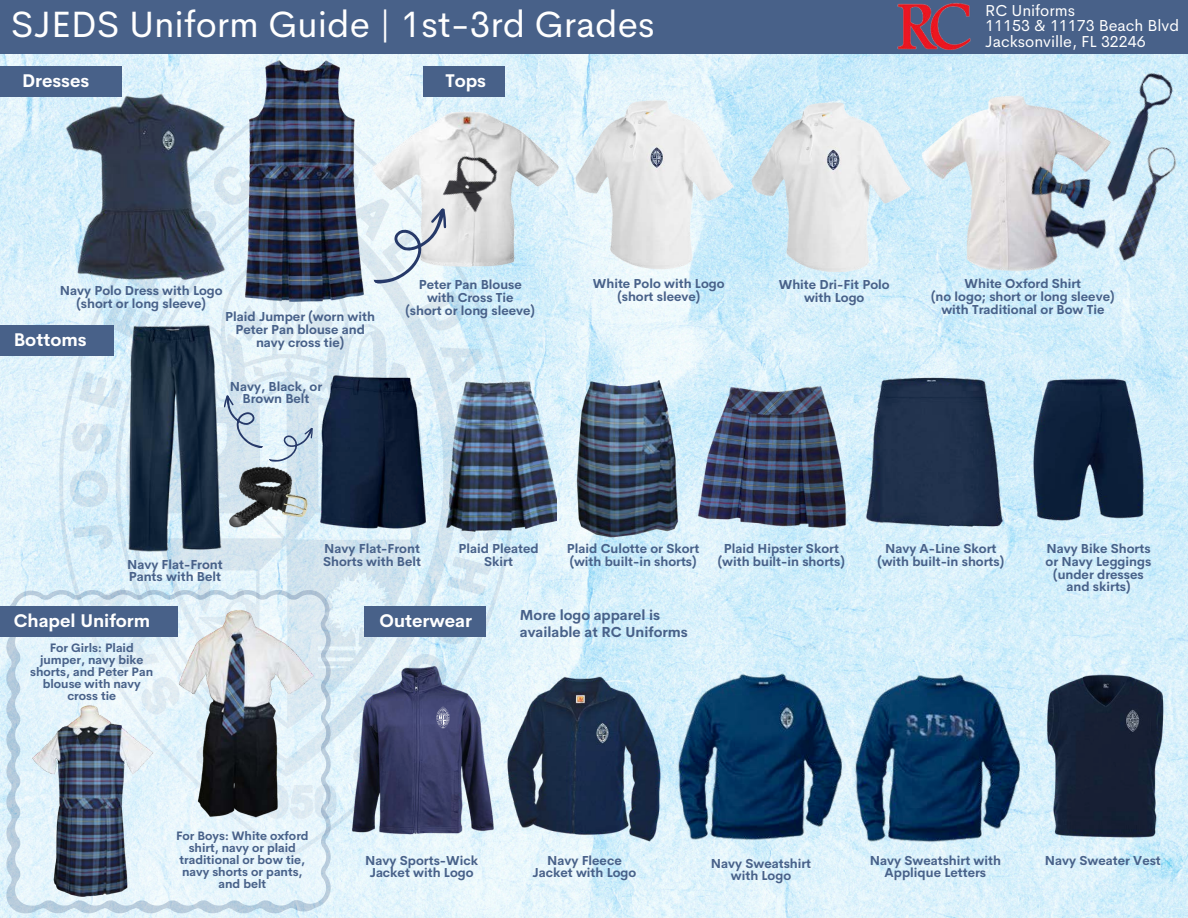
<style>
.page{position:relative;width:1188px;height:918px;background:#fff}
.page>*{position:absolute;margin:0;border:0;box-sizing:border-box;transform-origin:0 0}
.t1{font:36.75px "Cerebri Sans";color:#fff}
.t2{font:700 18px "Cerebri Sans";color:#fff}
.t3{font:15.9px/15.8px "Cerebri Sans";color:#fff}
.t4{font:700 14.25px/16.8px "Cerebri Sans";color:#486189}
.t5{font:700 12.75px/12.8px "Cerebri Sans";color:#486189;text-align:center}
.t6{font:700 12px/12px "Cerebri Sans";color:#486189;text-align:center}
</style>
<div class="page">
<img style="left:0;top:54px;width:1188px;height:864px">
<svg style="left:59px;top:95px;width:457px;height:763px;fill:#e0f3fb"></svg>
<svg style="left:149px;top:549px;width:274px;height:180px"></svg>
<svg style="left:196px;top:572px;width:14px;height:18px"></svg>
<svg style="left:354px;top:579px;width:7px;height:15px"></svg>
<svg style="left:331px;top:601px;width:9px;height:8px"></svg>
<svg style="left:354px;top:624px;width:5px;height:11px"></svg>
<svg style="left:337px;top:619px;width:8px;height:11px"></svg>
<svg style="left:447px;top:556px;width:45px;height:40px"></svg>
<svg style="left:432px;top:605px;width:41px;height:41px"></svg>
<svg style="left:89px;top:587px;width:70px;height:3px"></svg>
<svg style="left:331px;top:783px;width:6px;height:38px"></svg>
<img style="left:503px;top:374px;width:54px;height:157px">
<img style="left:694px;top:377px;width:155px;height:157px">
<img style="left:1023px;top:360px;width:124px;height:171px">
<img style="left:862px;top:363px;width:144px;height:179px">
<img style="left:504px;top:662px;width:161px;height:195px">
<img style="left:674px;top:651px;width:174px;height:222px">
<img style="left:846px;top:653px;width:185px;height:222px">
<div style="left:364px;top:606px;width:122px;height:31px;background:#486189"></div>
<img style="left:350px;top:662px;width:144px;height:175px">
<svg style="left:375px;top:652px;width:75px;height:77px"></svg>
<img style="left:574px;top:374px;width:107px;height:167px">
<div style="left:0;top:0;width:1188px;height:54px;background:#486189"></div>
<svg style="left:6px;top:597px;width:316px;height:316px"></svg>
<svg style="left:10px;top:590px;width:321px;height:320px;fill:#e3f4fb"></svg>
<div style="left:0;top:606px;width:178px;height:31px;background:#486189"></div>
<img style="left:164px;top:592px;width:156px;height:234px">
<div style="left:0;top:325px;width:113px;height:31px;background:#486189"></div>
<img style="left:28px;top:698px;width:127px;height:204px">
<img style="left:897px;top:3px;width:74px;height:47px">
<img style="left:113px;top:549px;width:117px;height:9px">
<div style="left:423px;top:66px;width:81px;height:31px;background:#486189"></div>
<img style="left:245px;top:61px;width:120px;height:71px">
<img style="left:65px;top:92px;width:161px;height:192px">
<img style="left:370px;top:96px;width:193px;height:182px">
<img style="left:563px;top:80px;width:181px;height:207px">
<img style="left:739px;top:81px;width:182px;height:208px">
<div style="left:0;top:66px;width:122px;height:31px;background:#486189"></div>
<svg style="left:70px;top:132px;width:433px;height:417px"></svg>
<img style="left:906px;top:81px;width:229px;height:205px">
<img style="left:1024px;top:158px;width:64px;height:60px">
<img style="left:1108px;top:210px;width:78px;height:59px">
<img style="left:1037px;top:206px;width:77px;height:49px">
<img style="left:1088px;top:66px;width:98px;height:144px">
<img style="left:1031px;top:660px;width:155px;height:200px">
<p class="t1" style="left:11px;top:0;width:646px">SJEDS Uniform Guide | 1st-3rd Grades</p>
<p class="t2" style="left:22px;top:69px;width:69px">Dresses</p>
<p class="t2" style="left:445px;top:69px;width:42px">Tops</p>
<p class="t3" style="left:985px;top:2px;width:195px">RC Uniforms<br>11153 &amp; 11173 Beach Blvd<br>Jacksonville, FL 32246</p>
<p class="t5" style="left:60px;top:284px;width:164px">Navy Polo Dress with Logo (short or long sleeve)</p>
<h4 class="t5" style="left:225px;top:310px;width:151px">Plaid Jumper (worn with<br>Peter Pan blouse and navy cross tie)</h4>
<p class="t2" style="left:14px;top:328px;width:74px">Bottoms</p>
<p class="t5" style="left:230px;top:380px;width:94px">Navy, Black, or<br>Brown Belt</p>
<p class="t5" style="left:419px;top:278px;width:105px">Peter Pan Blouse</p>
<p class="t5" style="left:427px;top:291px;width:88px">with Cross Tie</p>
<p class="t5" style="left:406px;top:304px;width:131px">(short or long sleeve)</p>
<p class="t5" style="left:593px;top:277px;width:133px">White Polo with Logo (short sleeve)</p>
<p class="t5" style="left:779px;top:278px;width:112px">White Dri-Fit Polo with Logo</p>
<p class="t5" style="left:965px;top:277px;width:118px">White Oxford Shirt</p>
<h2 class="t5" style="left:931px;top:290px;width:185px">(no logo; short or long sleeve) with Traditional or Bow Tie</h2>
<p class="t5" style="left:127px;top:558px;width:97px;text-align:left">Navy Flat-Front<br>Pants with Belt</p>
<p class="t5" style="left:323px;top:542px;width:99px;text-align:left">Navy Flat-Front<br>Shorts with Belt</p>
<p class="t5" style="left:458px;top:542px;width:82px">Plaid Pleated</p>
<p class="t5" style="left:484px;top:555px;width:30px">Skirt</p>
<p class="t5" style="left:567px;top:542px;width:134px;text-align:left">Plaid Culotte or Skort (with built-in shorts)</p>
<p class="t5" style="left:718px;top:542px;width:128px">Plaid Hipster Skort (with built-in shorts)</p>
<h2 class="t5" style="left:877px;top:542px;width:128px">Navy A-Line Skort (with built-in shorts)</h2>
<p class="t5" style="left:1046px;top:542px;width:107px">Navy Bike Shorts or Navy Leggings (under dresses and skirts)</p>
<p class="t2" style="left:14px;top:609px;width:138px">Chapel Uniform</p>
<p class="t6" style="left:30px;top:642px;width:124px">For Girls: Plaid jumper, navy bike shorts, and Peter Pan blouse with navy cross tie</p>
<p class="t6" style="left:176px;top:830px;width:134px">For Boys: White oxford shirt, navy or plaid traditional or bow tie, navy shorts or pants, and belt</p>
<p class="t2" style="left:380px;top:609px;width:94px">Outerwear</p>
<p class="t4" style="left:520px;top:606px;width:169px">More logo apparel is available at RC Uniforms</p>
<p class="t5" style="left:365px;top:854px;width:114px">Navy Sports-Wick<br>Jacket with Logo</p>
<p class="t5" style="left:532px;top:854px;width:105px">Navy Fleece<br>Jacket with Logo</p>
<p class="t5" style="left:711px;top:857px;width:102px">Navy Sweatshirt with Logo</p>
<p class="t5" style="left:870px;top:854px;width:133px">Navy Sweatshirt with<br>Applique Letters</p>
<p class="t5" style="left:1045px;top:854px;width:118px">Navy Sweater Vest</p>
</div>
